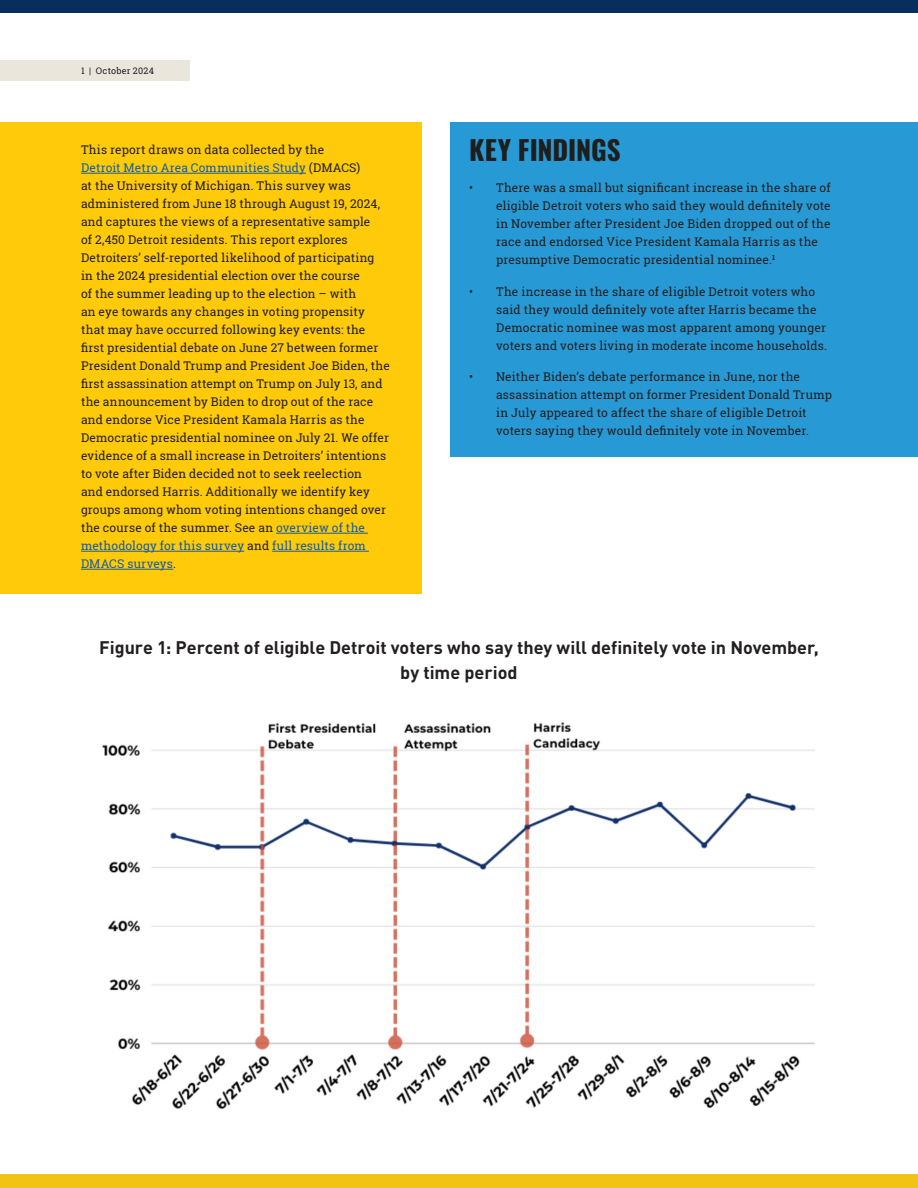
<style>
.page{position:relative;width:918px;height:1188px;background:#fff}
.page>*{position:absolute;margin:0;border:0;box-sizing:border-box;transform-origin:0 0}
.t1{font:27px "Oswald";letter-spacing:-.005em;color:#1e1e1d}
.t2{font:700 18px "DINOT";color:#231f20}
.t3{font:12px/18px "Roboto Slab";letter-spacing:.01em;color:#231f20}
.t4{font:9px "Roboto Slab";letter-spacing:.025em;color:#231f20}
.s1{color:#175d9e}
</style>
<div class="page">
<div style="left:450px;top:122px;width:468px;height:335px;background:#279ad6"></div>
<div style="left:0;top:122px;width:421px;height:472px;background:#feca0a"></div>
<hr style="left:81px;top:173px;width:225px;height:1px;background:#175d9e">
<hr style="left:276px;top:533px;width:92px;height:1px;background:#175d9e">
<hr style="left:81px;top:551px;width:163px;height:1px;background:#175d9e">
<hr style="left:272px;top:551px;width:97px;height:1px;background:#175d9e">
<hr style="left:81px;top:569px;width:92px;height:1px;background:#175d9e">
<img style="left:102px;top:722px;width:713px;height:388px">
<div style="left:0;top:1174px;width:918px;height:14px;background:#f1c315"></div>
<div style="left:0;top:0;width:918px;height:14px;background:#082e5e"></div>
<div style="left:0;top:61px;width:190px;height:20px;background:#ebe6db"></div>
<p class="t4" style="left:81px;top:65px;width:74px">1 | October 2024</p>
<p class="t3" style="left:81px;top:141px;width:310px">This report draws on data collected by the<br><span class="s1">Detroit Metro Area Communities Study</span> (DMACS)<br>at the University of Michigan. This survey was administered from June 18 through August 19, 2024, and captures the views of a representative sample<br>of 2,450 Detroit residents. This report explores Detroiters’ self-reported likelihood of participating<br>in the 2024 presidential election over the course<br>of the summer leading up to the election – with<br>an eye towards any changes in voting propensity that may have occurred following key events: the first presidential debate on June 27 between former President Donald Trump and President Joe Biden, the first assassination attempt on Trump on July 13, and the announcement by Biden to drop out of the race and endorse Vice President Kamala Harris as the Democratic presidential nominee on July 21. We offer evidence of a small increase in Detroiters’ intentions to vote after Biden decided not to seek reelection<br>and endorsed Harris. Additionally we identify key groups among whom voting intentions changed over the course of the summer. See an <span class="s1">overview of the methodology for this survey</span> and <span class="s1">full results from DMACS surveys</span>.</p>
<p class="t1" style="left:469px;top:126px;width:153px">KEY FINDINGS</p>
<p class="t3" style="left:496px;top:179px;width:336px;text-indent:-27px">• There was a small but significant increase in the share of eligible Detroit voters who said they would definitely vote in November after President Joe Biden dropped out of the race and endorsed Vice President Kamala Harris as the presumptive Democratic presidential nominee.<sup>1</sup></p>
<p class="t3" style="left:496px;top:282px;width:333px;text-indent:-27px">• The increase in the share of eligible Detroit voters who said they would definitely vote after Harris became the Democratic nominee was most apparent among younger voters and voters living in moderate income households.</p>
<p class="t3" style="left:496px;top:368px;width:337px;text-indent:-27px">• Neither Biden’s debate performance in June, nor the assassination attempt on former President Donald Trump in July appeared to affect the share of eligible Detroit voters saying they would definitely vote in November.</p>
<p class="t2" style="left:99px;top:636px;width:721px">Figure 1: Percent of eligible Detroit voters who say they will definitely vote in November,</p>
<p class="t2" style="left:400px;top:661px;width:119px">by time period</p>
</div>
